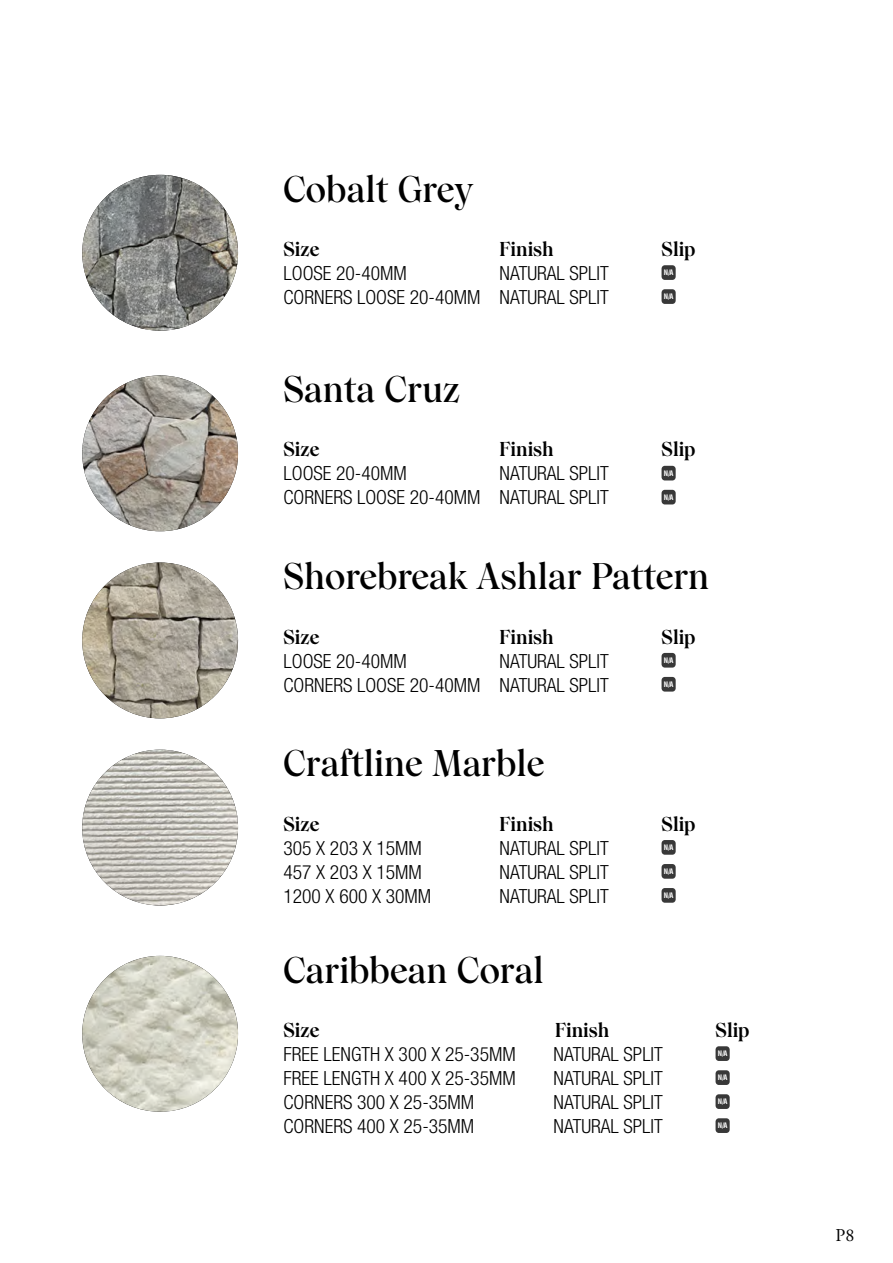
<style>
.page{position:relative;width:893px;height:1263px;background:#fff}
.page>*{position:absolute;margin:0;border:0;box-sizing:border-box;transform-origin:0 0}
.t1{font:600 36px "Wulkan Display";color:#000}
.t2{font:300 condensed 19.5px "Helvetica Neue LT Std";color:#000}
.t3{font:700 19.5px "Wulkan Display";color:#000}
.t4{font:18px "Adobe Garamond Pro";color:#000}
.t5{font:700 condensed 7.35px "Helvetica LT Std";color:#fff;scale:.96 1}
</style>
<div class="page">
<img style="left:82px;top:562px;width:156px;height:156px;border-radius:50%">
<img style="left:82px;top:750px;width:156px;height:155px;border-radius:50%">
<img style="left:82px;top:375px;width:156px;height:156px;border-radius:50%">
<img style="left:82px;top:956px;width:156px;height:156px;border-radius:50%">
<div style="left:661px;top:653px;width:15px;height:15px;background:#383838;border-radius:3px"></div>
<div style="left:661px;top:677px;width:15px;height:15px;background:#383838;border-radius:3px"></div>
<div style="left:661px;top:840px;width:15px;height:15px;background:#383838;border-radius:3px"></div>
<div style="left:661px;top:864px;width:15px;height:15px;background:#383838;border-radius:3px"></div>
<div style="left:661px;top:888px;width:15px;height:15px;background:#383838;border-radius:3px"></div>
<div style="left:661px;top:466px;width:15px;height:14px;background:#383838;border-radius:3px"></div>
<div style="left:661px;top:490px;width:15px;height:14px;background:#383838;border-radius:3px"></div>
<div style="left:715px;top:1046px;width:15px;height:15px;background:#383838;border-radius:3px"></div>
<div style="left:715px;top:1070px;width:15px;height:15px;background:#383838;border-radius:3px"></div>
<div style="left:715px;top:1094px;width:15px;height:15px;background:#383838;border-radius:3px"></div>
<div style="left:715px;top:1118px;width:15px;height:15px;background:#383838;border-radius:3px"></div>
<img style="left:82px;top:175px;width:156px;height:156px;border-radius:50%">
<div style="left:661px;top:265px;width:15px;height:15px;background:#383838;border-radius:3px"></div>
<div style="left:661px;top:289px;width:15px;height:15px;background:#383838;border-radius:3px"></div>
<h1 class="t1" style="left:283px;top:174px;width:191px">Cobalt Grey</h1>
<p class="t3" style="left:283px;top:241px;width:37px">Size</p>
<p class="t3" style="left:499px;top:241px;width:56px">Finish</p>
<p class="t3" style="left:662px;top:241px;width:35px">Slip</p>
<p class="t2" style="left:283px;top:266px;width:125px">LOOSE 20-40MM</p>
<p class="t2" style="left:499px;top:266px;width:111px">NATURAL SPLIT</p>
<p class="t5" style="left:664px;top:270px;width:12px">N/A</p>
<p class="t2" style="left:283px;top:290px;width:327px">CORNERS LOOSE 20-40MM NATURAL SPLIT</p>
<p class="t5" style="left:664px;top:294px;width:12px">N/A</p>
<h1 class="t1" style="left:283px;top:375px;width:178px">Santa Cruz</h1>
<p class="t3" style="left:283px;top:442px;width:37px">Size</p>
<p class="t3" style="left:499px;top:442px;width:56px">Finish</p>
<p class="t3" style="left:662px;top:442px;width:35px">Slip</p>
<p class="t2" style="left:283px;top:466px;width:125px">LOOSE 20-40MM</p>
<p class="t2" style="left:499px;top:466px;width:111px">NATURAL SPLIT</p>
<p class="t5" style="left:664px;top:470px;width:12px">N/A</p>
<p class="t2" style="left:283px;top:490px;width:327px">CORNERS LOOSE 20-40MM NATURAL SPLIT</p>
<p class="t5" style="left:664px;top:494px;width:12px">N/A</p>
<h1 class="t1" style="left:283px;top:562px;width:427px">Shorebreak Ashlar Pattern</h1>
<p class="t3" style="left:283px;top:629px;width:37px">Size</p>
<p class="t3" style="left:499px;top:629px;width:56px">Finish</p>
<p class="t3" style="left:662px;top:629px;width:35px">Slip</p>
<p class="t2" style="left:283px;top:654px;width:125px">LOOSE 20-40MM</p>
<p class="t2" style="left:499px;top:654px;width:111px">NATURAL SPLIT</p>
<p class="t5" style="left:664px;top:658px;width:12px">N/A</p>
<p class="t2" style="left:283px;top:678px;width:327px">CORNERS LOOSE 20-40MM NATURAL SPLIT</p>
<p class="t5" style="left:664px;top:682px;width:12px">N/A</p>
<h1 class="t1" style="left:283px;top:749px;width:262px">Craftline Marble</h1>
<p class="t3" style="left:283px;top:816px;width:37px">Size</p>
<p class="t3" style="left:499px;top:816px;width:56px">Finish</p>
<p class="t3" style="left:662px;top:816px;width:35px">Slip</p>
<p class="t2" style="left:283px;top:841px;width:140px">305 X 203 X 15MM</p>
<p class="t2" style="left:499px;top:841px;width:111px">NATURAL SPLIT</p>
<p class="t5" style="left:664px;top:845px;width:12px">N/A</p>
<p class="t2" style="left:283px;top:865px;width:140px">457 X 203 X 15MM</p>
<p class="t2" style="left:500px;top:865px;width:111px">NATURAL SPLIT</p>
<p class="t5" style="left:664px;top:869px;width:12px">N/A</p>
<p class="t2" style="left:283px;top:889px;width:149px">1200 X 600 X 30MM</p>
<p class="t2" style="left:500px;top:889px;width:111px">NATURAL SPLIT</p>
<p class="t5" style="left:664px;top:893px;width:12px">N/A</p>
<h1 class="t1" style="left:283px;top:955px;width:262px">Caribbean Coral</h1>
<p class="t3" style="left:283px;top:1022px;width:37px">Size</p>
<p class="t3" style="left:555px;top:1022px;width:56px">Finish</p>
<p class="t3" style="left:716px;top:1022px;width:35px">Slip</p>
<p class="t2" style="left:283px;top:1047px;width:234px">FREE LENGTH X 300 X 25-35MM</p>
<p class="t2" style="left:554px;top:1047px;width:111px">NATURAL SPLIT</p>
<p class="t5" style="left:718px;top:1051px;width:12px">N/A</p>
<p class="t2" style="left:283px;top:1071px;width:234px">FREE LENGTH X 400 X 25-35MM</p>
<p class="t2" style="left:554px;top:1071px;width:111px">NATURAL SPLIT</p>
<p class="t5" style="left:718px;top:1075px;width:12px">N/A</p>
<p class="t2" style="left:283px;top:1095px;width:192px">CORNERS 300 X 25-35MM</p>
<p class="t2" style="left:554px;top:1095px;width:111px">NATURAL SPLIT</p>
<p class="t5" style="left:718px;top:1099px;width:12px">N/A</p>
<p class="t2" style="left:283px;top:1119px;width:192px">CORNERS 400 X 25-35MM</p>
<p class="t2" style="left:554px;top:1119px;width:111px">NATURAL SPLIT</p>
<p class="t5" style="left:718px;top:1123px;width:12px">N/A</p>
<p class="t4" style="left:836px;top:1224px;width:20px">P8</p>
</div>
